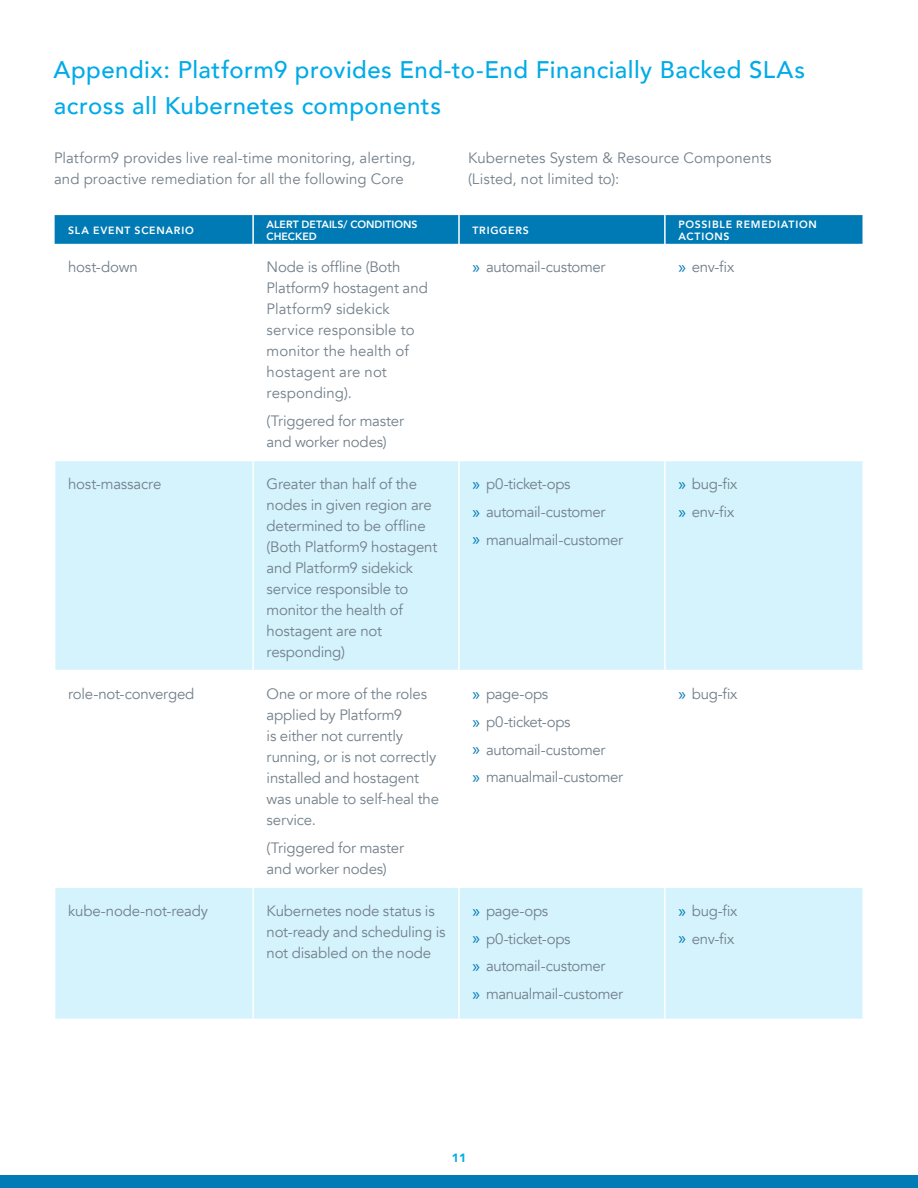
<style>
.page{position:relative;width:918px;height:1188px;background:#fff}
.page>*{position:absolute;margin:0;border:0;box-sizing:border-box;transform-origin:0 0}
.P9_Title{font:500 24px/36px "Avenir";letter-spacing:.02em;color:#00abe8}
.Table_Body{font:15px/21px "Avenir";letter-spacing:-.015em;color:#73808b}
.P9_Body{font:15px/21px "Avenir";letter-spacing:.005em;color:#73808b}
.Table_Body-2{font:15px/21px "Avenir";letter-spacing:.005em;color:#73808b}
.t1{font:900 12px "Avenir";color:#00abe8}
.Table_Header{font:800 10.5px/12px "Avenir";letter-spacing:.07em;color:#fff}
.Table_Header-2{font:800 10.5px/12px "Avenir";letter-spacing:.005em;color:#fff}
.s1{font-family:"Myriad Pro";font-size:18px;color:#007ab5}
</style>
<div class="page">
<div style="left:0;top:1175px;width:918px;height:13px;background:#007bb6"></div>
<div style="left:55px;top:215px;width:807px;height:29px;background:#007ab5"></div>
<svg style="left:55px;top:461px;width:807px;height:558px;fill:#d5f3fd"></svg>
<hr style="left:252px;top:215px;width:2px;height:29px;background:#fff">
<hr style="left:252px;top:461px;width:2px;height:209px;background:#fff">
<hr style="left:458px;top:461px;width:2px;height:209px;background:#fff">
<hr style="left:664px;top:461px;width:2px;height:209px;background:#fff">
<hr style="left:54px;top:670px;width:199px;height:1px;background:#fff">
<hr style="left:253px;top:670px;width:206px;height:1px;background:#fff">
<hr style="left:252px;top:671px;width:2px;height:216px;background:#fff">
<hr style="left:459px;top:670px;width:206px;height:1px;background:#fff">
<hr style="left:458px;top:671px;width:2px;height:216px;background:#fff">
<hr style="left:665px;top:670px;width:199px;height:1px;background:#fff">
<hr style="left:664px;top:671px;width:2px;height:216px;background:#fff">
<hr style="left:54px;top:887px;width:199px;height:1px;background:#fff">
<hr style="left:253px;top:887px;width:206px;height:1px;background:#fff">
<hr style="left:252px;top:888px;width:2px;height:131px;background:#fff">
<hr style="left:459px;top:887px;width:206px;height:1px;background:#fff">
<hr style="left:458px;top:888px;width:2px;height:131px;background:#fff">
<hr style="left:665px;top:887px;width:199px;height:1px;background:#fff">
<hr style="left:664px;top:888px;width:2px;height:131px;background:#fff">
<hr style="left:458px;top:215px;width:2px;height:29px;background:#fff">
<hr style="left:664px;top:215px;width:2px;height:29px;background:#fff">
<p class="P9_Title" style="left:53px;top:50px;width:753px">Appendix: Platform9 provides End-to-End Financially Backed SLAs across all Kubernetes components</p>
<p class="P9_Body" style="left:54px;top:147px;width:363px">Platform9 provides live real-time monitoring, alerting, and proactive remediation for all the following Core</p>
<p class="P9_Body" style="left:468px;top:147px;width:305px">Kubernetes System &amp; Resource Components (Listed, not limited to):</p>
<p class="Table_Header" style="left:68px;top:224px;width:127px">SLA EVENT SCENARIO</p>
<p class="Table_Header-2" style="left:267px;top:218px;width:153px">ALERT DETAILS/ CONDITIONS<br>CHECKED</p>
<p class="Table_Header" style="left:472px;top:224px;width:58px">TRIGGERS</p>
<p class="Table_Header" style="left:678px;top:218px;width:140px">POSSIBLE REMEDIATION<br>ACTIONS</p>
<p class="Table_Body" style="left:68px;top:257px;width:71px">host-down</p>
<p class="Table_Body-2" style="left:267px;top:257px;width:163px">Node is offline (Both<br>Platform9 hostagent and<br>Platform9 sidekick service responsible to monitor the health of hostagent are not responding).</p>
<p class="Table_Body" style="left:267px;top:411px;width:139px">(Triggered for master and worker nodes)</p>
<p class="Table_Body" style="left:472px;top:257px;width:135px"><span class="s1">»</span> automail-customer</p>
<p class="Table_Body" style="left:678px;top:257px;width:57px"><span class="s1">»</span> env-fix</p>
<p class="Table_Body" style="left:68px;top:474px;width:95px">host-massacre</p>
<p class="Table_Body" style="left:267px;top:474px;width:172px">Greater than half of the nodes in given region are determined to be offline (Both Platform9 hostagent and Platform9 sidekick service responsible to monitor the health of hostagent are not responding)</p>
<p class="Table_Body" style="left:472px;top:474px;width:100px"><span class="s1">»</span> p0-ticket-ops</p>
<p class="Table_Body" style="left:472px;top:501px;width:135px"><span class="s1">»</span> automail-customer</p>
<p class="Table_Body" style="left:472px;top:529px;width:152px"><span class="s1">»</span> manualmail-customer</p>
<p class="Table_Body" style="left:68px;top:684px;width:128px">role-not-converged</p>
<p class="Table_Body" style="left:267px;top:684px;width:174px">One or more of the roles applied by Platform9<br>is either not currently running, or is not correctly installed and hostagent was unable to self-heal the service.</p>
<p class="Table_Body" style="left:267px;top:837px;width:139px">(Triggered for master and worker nodes)</p>
<p class="Table_Body" style="left:472px;top:684px;width:77px"><span class="s1">»</span> page-ops</p>
<p class="Table_Body" style="left:472px;top:711px;width:100px"><span class="s1">»</span> p0-ticket-ops</p>
<p class="Table_Body" style="left:472px;top:739px;width:135px"><span class="s1">»</span> automail-customer</p>
<p class="Table_Body" style="left:472px;top:767px;width:152px"><span class="s1">»</span> manualmail-customer</p>
<p class="Table_Body" style="left:68px;top:900px;width:141px">kube-node-not-ready</p>
<p class="Table_Body" style="left:267px;top:900px;width:180px">Kubernetes node status is not-ready and scheduling is not disabled on the node</p>
<p class="Table_Body" style="left:472px;top:900px;width:77px"><span class="s1">»</span> page-ops</p>
<p class="Table_Body" style="left:472px;top:928px;width:100px"><span class="s1">»</span> p0-ticket-ops</p>
<p class="Table_Body" style="left:472px;top:956px;width:135px"><span class="s1">»</span> automail-customer</p>
<p class="Table_Body" style="left:472px;top:984px;width:152px"><span class="s1">»</span> manualmail-customer</p>
<p class="Table_Body" style="left:678px;top:474px;width:61px"><span class="s1">»</span> bug-fix</p>
<p class="Table_Body" style="left:678px;top:501px;width:57px"><span class="s1">»</span> env-fix</p>
<p class="Table_Body" style="left:678px;top:684px;width:61px"><span class="s1">»</span> bug-fix</p>
<p class="Table_Body" style="left:678px;top:900px;width:61px"><span class="s1">»</span> bug-fix</p>
<p class="Table_Body" style="left:678px;top:928px;width:57px"><span class="s1">»</span> env-fix</p>
<p class="t1" style="left:452px;top:1147px;width:16px">11</p>
</div>
